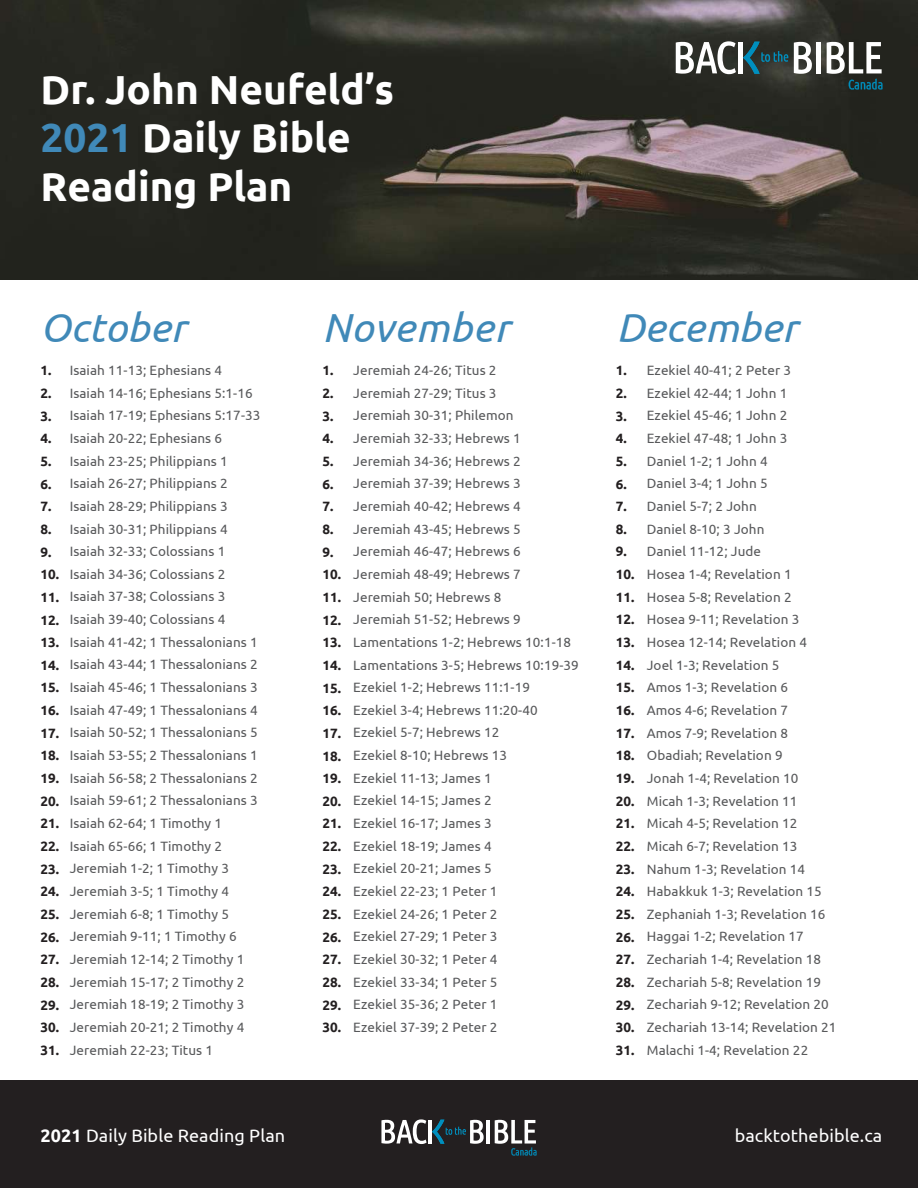
<style>
.page{position:relative;width:918px;height:1188px;background:#fff}
.page>*{position:absolute;margin:0;border:0;box-sizing:border-box;transform-origin:0 0}
.t1{font:700 40.5px/48.6px "Ubuntu";color:#fff}
.t2{font:italic 40.5px "Ubuntu";color:#4089b8}
.t3{font:18px "Ubuntu";letter-spacing:.005em;color:#fff}
.t4{font:13.5px/22.6px "Ubuntu";letter-spacing:.005em;color:#58595b}
.t5{font:700 13.5px/22.6px "Ubuntu";letter-spacing:.005em;color:#231f20}
.s1{color:#4089b8}
.s2{font-weight:700}
</style>
<div class="page">
<div style="left:0;top:1080px;width:918px;height:108px;background:#231f20"></div>
<svg style="left:381px;top:1119px;width:103px;height:25px"></svg>
<hr style="left:487px;top:1120px;width:3px;height:23px;background:#fff">
<svg style="left:495px;top:1120px;width:42px;height:36px"></svg>
<img style="left:0;top:0;width:918px;height:279px">
<svg style="left:676px;top:41px;width:60px;height:33px"></svg>
<div style="left:738px;top:42px;width:5px;height:31px;background:#fff"></div>
<svg style="left:743px;top:42px;width:45px;height:32px"></svg>
<svg style="left:794px;top:42px;width:18px;height:32px"></svg>
<div style="left:816px;top:42px;width:5px;height:31px;background:#fff"></div>
<svg style="left:827px;top:42px;width:55px;height:48px"></svg>
<h1 class="t1" style="left:40px;top:64px;width:355px">Dr. John Neufeld’s<br><span class="s1">2021</span> Daily Bible<br>Reading Plan</h1>
<h1 class="t2" style="left:40px;top:303px;width:147px">October</h1>
<h1 class="t2" style="left:323px;top:303px;width:188px">November</h1>
<h1 class="t2" style="left:616px;top:303px;width:182px">December</h1>
<p class="t4" style="left:70px;top:358px;width:192px">Isaiah 11-13; Ephesians 4<br>Isaiah 14-16; Ephesians 5:1-16<br>Isaiah 17-19; Ephesians 5:17-33<br>Isaiah 20-22; Ephesians 6<br>Isaiah 23-25; Philippians 1<br>Isaiah 26-27; Philippians 2<br>Isaiah 28-29; Philippians 3<br>Isaiah 30-31; Philippians 4<br>Isaiah 32-33; Colossians 1<br>Isaiah 34-36; Colossians 2<br>Isaiah 37-38; Colossians 3<br>Isaiah 39-40; Colossians 4<br>Isaiah 41-42; 1 Thessalonians 1<br>Isaiah 43-44; 1 Thessalonians 2<br>Isaiah 45-46; 1 Thessalonians 3<br>Isaiah 47-49; 1 Thessalonians 4<br>Isaiah 50-52; 1 Thessalonians 5<br>Isaiah 53-55; 2 Thessalonians 1<br>Isaiah 56-58; 2 Thessalonians 2<br>Isaiah 59-61; 2 Thessalonians 3<br>Isaiah 62-64; 1 Timothy 1<br>Isaiah 65-66; 1 Timothy 2<br>Jeremiah 1-2; 1 Timothy 3<br>Jeremiah 3-5; 1 Timothy 4<br>Jeremiah 6-8; 1 Timothy 5<br>Jeremiah 9-11; 1 Timothy 6<br>Jeremiah 12-14; 2 Timothy 1<br>Jeremiah 15-17; 2 Timothy 2<br>Jeremiah 18-19; 2 Timothy 3<br>Jeremiah 20-21; 2 Timothy 4<br>Jeremiah 22-23; Titus 1</p>
<p class="t4" style="left:353px;top:359px;width:227px">Jeremiah 24-26; Titus 2<br>Jeremiah 27-29; Titus 3<br>Jeremiah 30-31; Philemon<br>Jeremiah 32-33; Hebrews 1<br>Jeremiah 34-36; Hebrews 2<br>Jeremiah 37-39; Hebrews 3<br>Jeremiah 40-42; Hebrews 4<br>Jeremiah 43-45; Hebrews 5<br>Jeremiah 46-47; Hebrews 6<br>Jeremiah 48-49; Hebrews 7<br>Jeremiah 50; Hebrews 8<br>Jeremiah 51-52; Hebrews 9<br>Lamentations 1-2; Hebrews 10:1-18<br>Lamentations 3-5; Hebrews 10:19-39<br>Ezekiel 1-2; Hebrews 11:1-19<br>Ezekiel 3-4; Hebrews 11:20-40<br>Ezekiel 5-7; Hebrews 12<br>Ezekiel 8-10; Hebrews 13<br>Ezekiel 11-13; James 1<br>Ezekiel 14-15; James 2<br>Ezekiel 16-17; James 3<br>Ezekiel 18-19; James 4<br>Ezekiel 20-21; James 5<br>Ezekiel 22-23; 1 Peter 1<br>Ezekiel 24-26; 1 Peter 2<br>Ezekiel 27-29; 1 Peter 3<br>Ezekiel 30-32; 1 Peter 4<br>Ezekiel 33-34; 1 Peter 5<br>Ezekiel 35-36; 2 Peter 1<br>Ezekiel 37-39; 2 Peter 2</p>
<p class="t4" style="left:647px;top:359px;width:191px">Ezekiel 40-41; 2 Peter 3<br>Ezekiel 42-44; 1 John 1<br>Ezekiel 45-46; 1 John 2<br>Ezekiel 47-48; 1 John 3<br>Daniel 1-2; 1 John 4<br>Daniel 3-4; 1 John 5<br>Daniel 5-7; 2 John<br>Daniel 8-10; 3 John<br>Daniel 11-12; Jude<br>Hosea 1-4; Revelation 1<br>Hosea 5-8; Revelation 2<br>Hosea 9-11; Revelation 3<br>Hosea 12-14; Revelation 4<br>Joel 1-3; Revelation 5<br>Amos 1-3; Revelation 6<br>Amos 4-6; Revelation 7<br>Amos 7-9; Revelation 8<br>Obadiah; Revelation 9<br>Jonah 1-4; Revelation 10<br>Micah 1-3; Revelation 11<br>Micah 4-5; Revelation 12<br>Micah 6-7; Revelation 13<br>Nahum 1-3; Revelation 14<br>Habakkuk 1-3; Revelation 15<br>Zephaniah 1-3; Revelation 16<br>Haggai 1-2; Revelation 17<br>Zechariah 1-4; Revelation 18<br>Zechariah 5-8; Revelation 19<br>Zechariah 9-12; Revelation 20<br>Zechariah 13-14; Revelation 21<br>Malachi 1-4; Revelation 22</p>
<p class="t5" style="left:616px;top:359px;width:20px">1.<br>2.<br>3.<br>4.<br>5.<br>6.<br>7.<br>8.<br>9.<br>10.<br>11.<br>12.<br>13.<br>14.<br>15.<br>16.<br>17.<br>18.<br>19.<br>20.<br>21.<br>22.<br>23.<br>24.<br>25.<br>26.<br>27.<br>28.<br>29.<br>30.<br>31.</p>
<p class="t5" style="left:40px;top:359px;width:20px">1.<br>2.<br>3.<br>4.<br>5.<br>6.<br>7.<br>8.<br>9.<br>10.<br>11.<br>12.<br>13.<br>14.<br>15.<br>16.<br>17.<br>18.<br>19.<br>20.<br>21.<br>22.<br>23.<br>24.<br>25.<br>26.<br>27.<br>28.<br>29.<br>30.<br>31.</p>
<p class="t5" style="left:322px;top:359px;width:20px">1.<br>2.<br>3.<br>4.<br>5.<br>6.<br>7.<br>8.<br>9.<br>10.<br>11.<br>12.<br>13.<br>14.<br>15.<br>16.<br>17.<br>18.<br>19.<br>20.<br>21.<br>22.<br>23.<br>24.<br>25.<br>26.<br>27.<br>28.<br>29.<br>30.</p>
<h2 class="t3" style="left:40px;top:1125px;width:246px"><span class="s2">2021</span> Daily Bible Reading Plan</h2>
<h2 class="t3" style="left:735px;top:1125px;width:149px">backtothebible.ca</h2>
</div>
